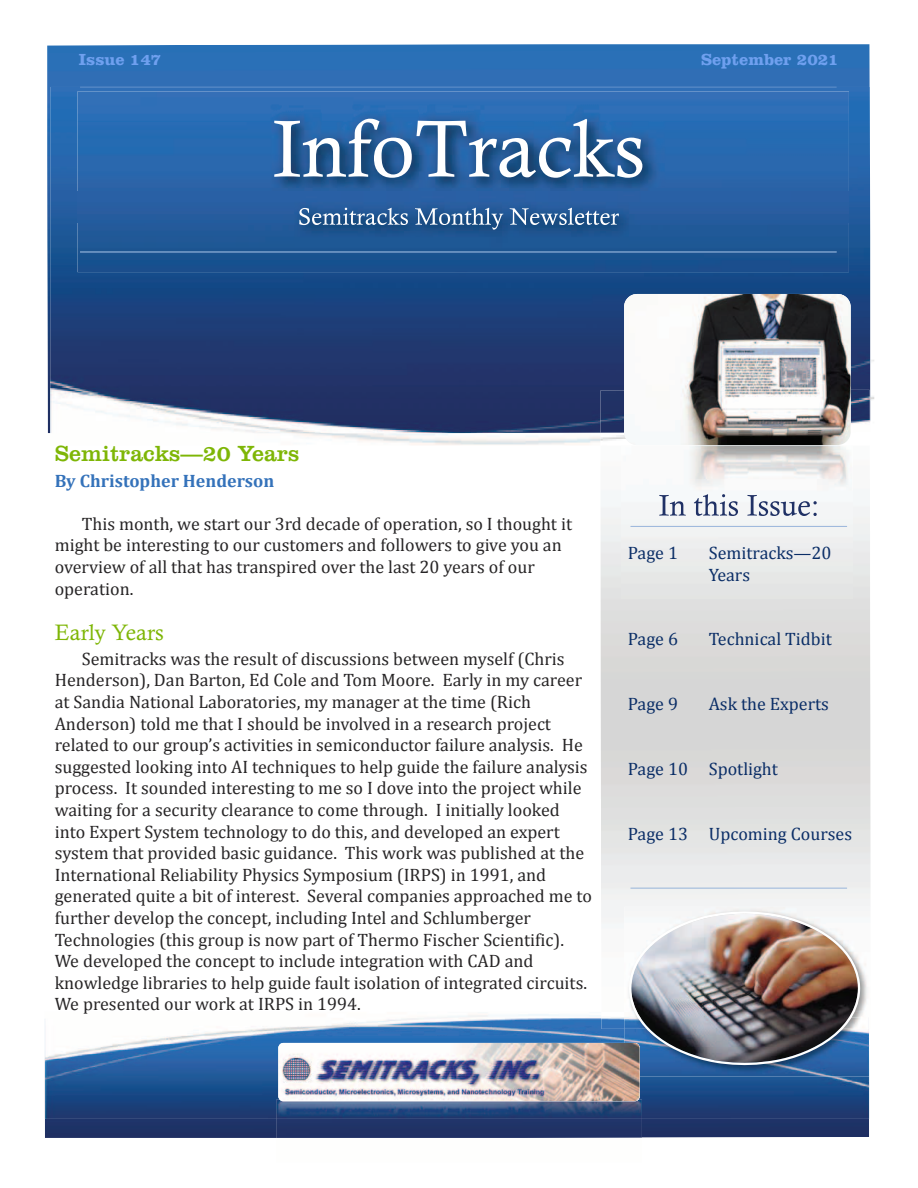
<style>
.page{position:relative;width:918px;height:1188px;background:#fff}
.page>*{position:absolute;margin:0;border:0;box-sizing:border-box;transform-origin:0 0}
.t1{font:22.5px "Clarendon BT";color:#7eb606}
.t2{font:22.5px "Calisto";color:#7eb606}
.t3{font:18px/21.6px "Cambria";color:#272526}
.t4{font:18px/21.6px "Cambria";color:#0b2e67}
.t5{font:700 18px "Cambria";color:#3472ba}
.t6{font:700 16.5px "Clarendon BT";color:#6fa0ef}
</style>
<div class="page">
<div style="left:45px;top:1119px;width:824px;height:19px;background:#1e3366"></div>
<img style="left:45px;top:1017px;width:824px;height:102px">
<img style="left:47px;top:44px;width:823px;height:389px">
<img style="left:870px;top:189px;width:4px;height:232px">
<img style="left:50px;top:87px;width:820px;height:346px">
<img style="left:601px;top:390px;width:269px;height:43px">
<img style="left:624px;top:907px;width:247px;height:110px">
<img style="left:624px;top:1017px;width:246px;height:59px">
<img style="left:629px;top:911px;width:231px;height:154px">
<img style="left:624px;top:294px;width:227px;height:151px;border-radius:13px">
<div style="left:276px;top:1119px;width:366px;height:19px;background:#203365"></div>
<img style="left:278px;top:1043px;width:362px;height:58px;border-radius:5px">
<svg style="left:80px;top:87px;width:757px;height:1px"></svg>
<svg style="left:630px;top:526px;width:217px;height:1px"></svg>
<svg style="left:630px;top:888px;width:217px;height:1px"></svg>
<img style="left:77px;top:91px;width:772px;height:101px">
<svg style="left:274px;top:119px;width:368px;height:59px"></svg>
<img style="left:77px;top:222px;width:772px;height:50px">
<img style="left:80px;top:252px;width:757px;height:1px">
<div style="left:77px;top:192px;width:772px;height:30px;background:#295fa2"></div>
<svg style="left:299px;top:208px;width:109px;height:17px"></svg>
<svg style="left:415px;top:208px;width:88px;height:22px"></svg>
<svg style="left:510px;top:208px;width:109px;height:17px"></svg>
<svg style="left:659px;top:495px;width:27px;height:21px"></svg>
<svg style="left:694px;top:494px;width:44px;height:22px"></svg>
<svg style="left:747px;top:495px;width:70px;height:21px"></svg>
<p class="t6" style="left:79px;top:53px;width:84px">Issue 147</p>
<p class="t6" style="left:701px;top:53px;width:139px">September 2021</p>
<p class="t1" style="left:55px;top:444px;width:246px">Semitracks—20 Years</p>
<p class="t5" style="left:55px;top:469px;width:221px">By Christopher Henderson</p>
<p class="t3" style="left:55px;top:512px;width:519px;text-indent:27px">This month, we start our 3rd decade of operation, so I thought it might be interesting to our customers and followers to give you an overview of all that has transpired over the last 20 years of our operation.</p>
<p class="t2" style="left:55px;top:624px;width:111px">Early Years</p>
<p class="t3" style="left:55px;top:647px;width:539px;text-indent:27px">Semitracks was the result of discussions between myself (Chris Henderson), Dan Barton, Ed Cole and Tom Moore. Early in my career at Sandia National Laboratories, my manager at the time (Rich Anderson) told me that I should be involved in a research project related to our group’s activities in semiconductor failure analysis. He suggested looking into AI techniques to help guide the failure analysis process. It sounded interesting to me so I dove into the project while waiting for a security clearance to come through. I initially looked into Expert System technology to do this, and developed an expert system that provided basic guidance. This work was published at the International Reliability Physics Symposium (IRPS) in 1991, and generated quite a bit of interest. Several companies approached me to further develop the concept, including Intel and Schlumberger Technologies (this group is now part of Thermo Fischer Scientific).<br>We developed the concept to include integration with CAD and knowledge libraries to help guide fault isolation of integrated circuits.<br>We presented our work at IRPS in 1994.</p>
<p class="t4" style="left:628px;top:542px;width:52px">Page 1</p>
<p class="t4" style="left:709px;top:542px;width:124px">Semitracks—20<br>Years</p>
<p class="t4" style="left:628px;top:628px;width:52px">Page 6</p>
<p class="t4" style="left:709px;top:628px;width:125px">Technical Tidbit</p>
<p class="t4" style="left:628px;top:693px;width:52px">Page 9</p>
<p class="t4" style="left:709px;top:693px;width:122px">Ask the Experts</p>
<p class="t4" style="left:628px;top:758px;width:152px">Page 10 Spotlight</p>
<p class="t4" style="left:628px;top:823px;width:226px">Page 13 Upcoming Courses</p>
</div>
